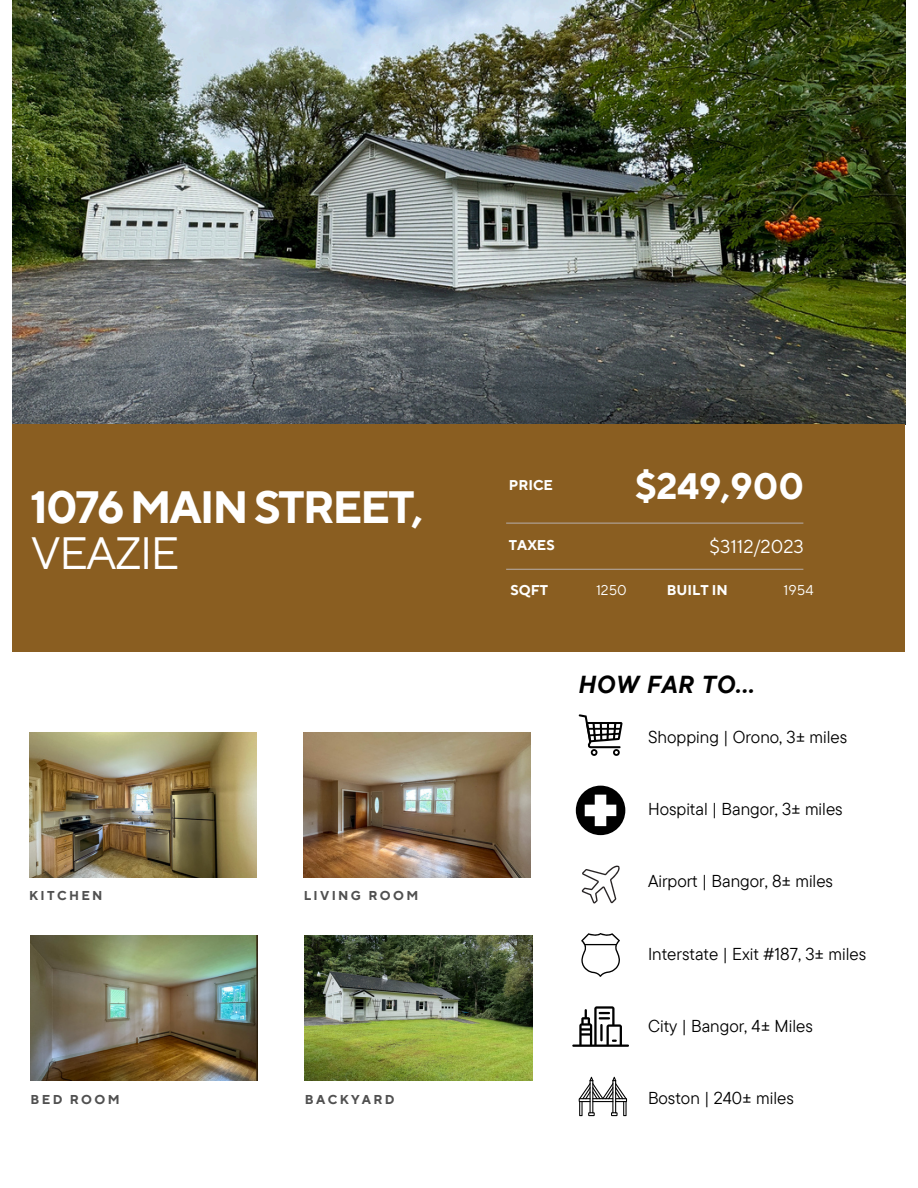
<style>
.page{position:relative;width:918px;height:1188px;background:#fff}
.page>*{position:absolute;margin:0;border:0;box-sizing:border-box;transform-origin:0 0}
.t1{font:700 45.15px/46.2px "TT Norms Pro";letter-spacing:-.05em;color:#fff}
.t2{font:700 36.6px "TT Norms Pro";color:#fff}
.t3{font:italic 700 24.6px "TT Commons Pro";letter-spacing:.035em;color:#000}
.t4{font:18.6px "TT Norms Pro";color:#fff}
.t5{font:17.25px "TT Commons Pro";color:#000}
.t6{font:700 14.1px "TT Norms Pro";color:#fff}
.t7{font:14.1px "TT Norms Pro";color:#fff}
.t8{font:700 12.9px "TT Norms Pro";letter-spacing:.185em;color:#505050}
.s1{font-weight:400}
</style>
<div class="page">
<img style="left:12px;top:0;width:894px;height:424px">
<div style="left:12px;top:424px;width:893px;height:228px;background:#8a5e21"></div>
<hr style="left:506px;top:569px;width:297px;height:1px;background:#b2a69d">
<hr style="left:506px;top:523px;width:297px;height:1px;background:#b2a69d">
<svg style="left:579px;top:714px;width:44px;height:42px"></svg>
<svg style="left:572px;top:1006px;width:57px;height:41px"></svg>
<svg style="left:579px;top:1077px;width:48px;height:39px"></svg>
<svg style="left:576px;top:786px;width:49px;height:49px"></svg>
<svg style="left:582px;top:865px;width:38px;height:38px"></svg>
<svg style="left:581px;top:933px;width:39px;height:44px"></svg>
<img style="left:29px;top:732px;width:228px;height:145px">
<img style="left:31px;top:936px;width:227px;height:145px">
<img style="left:304px;top:732px;width:227px;height:145px">
<img style="left:305px;top:936px;width:227px;height:145px">
<h1 class="t1" style="left:31px;top:486px;width:394px">1076 MAIN STREET,<br><span class="s1">VEAZIE</span></h1>
<h5 class="t8" style="left:29px;top:888px;width:75px">KITCHEN</h5>
<h5 class="t8" style="left:31px;top:1092px;width:91px">BED ROOM</h5>
<h6 class="t8" style="left:304px;top:888px;width:116px">LIVING ROOM</h6>
<h6 class="t8" style="left:305px;top:1092px;width:91px">BACKYARD</h6>
<h2 class="t6" style="left:509px;top:477px;width:46px">PRICE</h2>
<p class="t2" style="left:635px;top:464px;width:170px">$249,900</p>
<h6 class="t4" style="left:710px;top:536px;width:96px">$3112/2023</h6>
<h6 class="t6" style="left:509px;top:537px;width:47px">TAXES</h6>
<h6 class="t6" style="left:510px;top:581px;width:39px">SQFT</h6>
<h4 class="t6" style="left:667px;top:581px;width:62px">BUILT IN</h4>
<p class="t7" style="left:596px;top:581px;width:32px">1250</p>
<h6 class="t7" style="left:784px;top:581px;width:32px">1954</h6>
<h3 class="t3" style="left:579px;top:668px;width:178px">HOW FAR TO...</h3>
<h6 class="t5" style="left:648px;top:726px;width:201px">Shopping | Orono, 3± miles</h6>
<p class="t5" style="left:648px;top:798px;width:196px">Hospital | Bangor, 3± miles</p>
<h5 class="t5" style="left:648px;top:870px;width:187px">Airport | Bangor, 8± miles</h5>
<h6 class="t5" style="left:648px;top:942px;width:220px">Interstate | Exit #187, 3± miles</h6>
<p class="t5" style="left:648px;top:1015px;width:166px">City | Bangor, 4± Miles</p>
<p class="t5" style="left:648px;top:1087px;width:147px">Boston | 240± miles</p>
</div>
